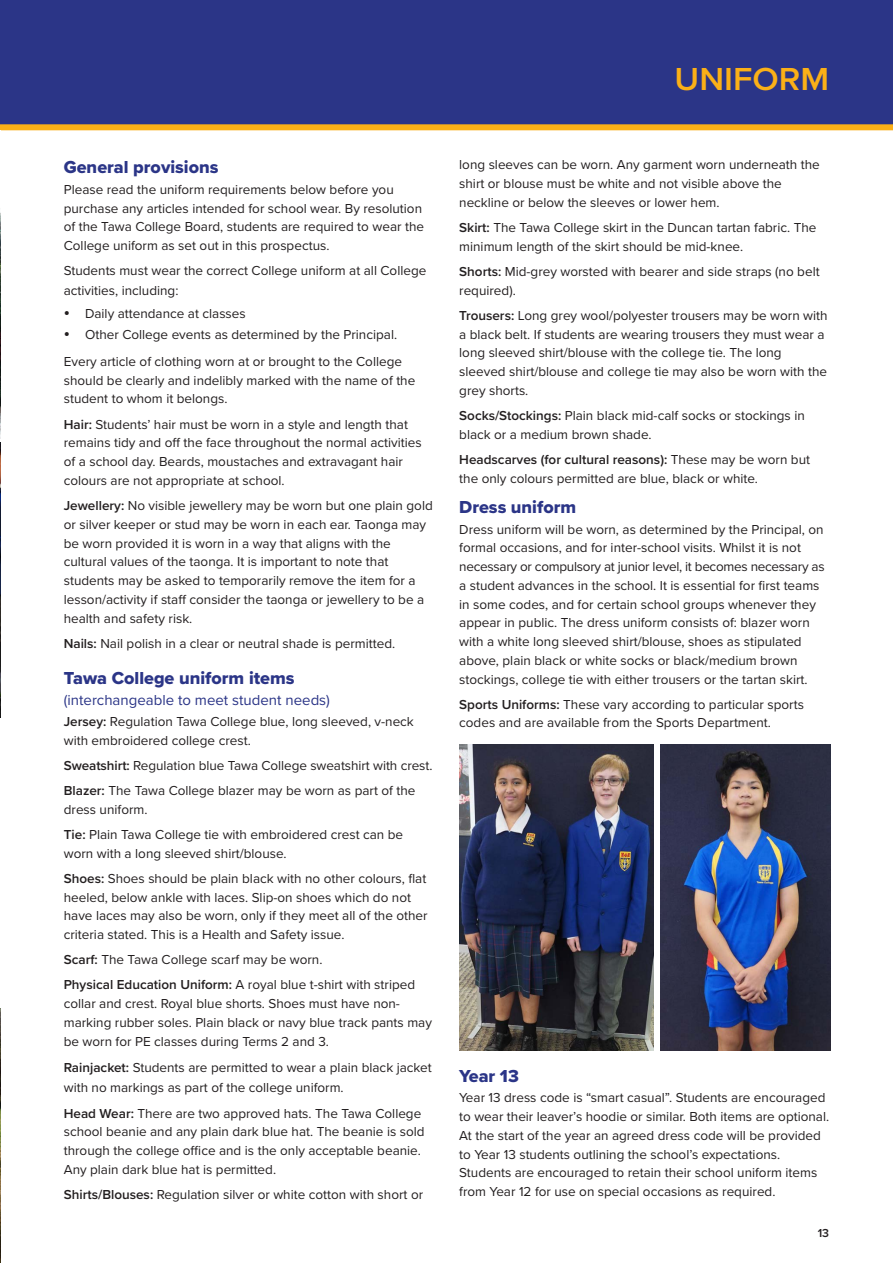
<style>
.page{position:relative;width:893px;height:1263px;background:#fff}
.page>*{position:absolute;margin:0;border:0;box-sizing:border-box;transform-origin:0 0}
.t1{font:600 33px "Proxima Nova";color:#fbb017;scale:1.04 1}
.t2{font:18px "Proxima Nova Extrabld";color:#2b3587}
.t3{font:15px "Proxima Nova";color:#2b3587}
.t4{font:13.5px/18.8px "Proxima Nova";color:#231f20}
.t5{font:600 12px "Proxima Nova";color:#231f20}
.s1{font-weight:600}
</style>
<div class="page">
<div style="left:0;top:0;width:893px;height:126px;background:#2b3587"></div>
<div style="left:0;top:124px;width:893px;height:6px;background:#fbb017"></div>
<img style="left:0;top:1008px;width:1px;height:255px">
<img style="left:0;top:212px;width:1px;height:226px">
<img style="left:0;top:443px;width:1px;height:274px">
<img style="left:459px;top:744px;width:195px;height:306px">
<img style="left:660px;top:744px;width:170px;height:306px">
<h1 class="t1" style="left:674px;top:54px;width:150px">UNIFORM</h1>
<h2 class="t2" style="left:64px;top:153px;width:156px">General provisions</h2>
<p class="t4" style="left:64px;top:179px;width:362px">Please read the uniform requirements below before you purchase any articles intended for school wear. By resolution of the Tawa College Board, students are required to wear the College uniform as set out in this prospectus.</p>
<p class="t4" style="left:64px;top:260px;width:364px;line-height:20.2px">Students must wear the correct College uniform at all College activities, including:</p>
<p class="t4" style="left:85px;top:303px;width:314px;line-height:20.2px">Daily attendance at classes<br>Other College events as determined by the Principal.</p>
<p class="t4" style="left:64px;top:351px;width:353px">Every article of clothing worn at or brought to the College should be clearly and indelibly marked with the name of the student to whom it belongs.</p>
<p class="t4" style="left:64px;top:414px;width:359px"><span class="s1">Hair:</span> Students’ hair must be worn in a style and length that remains tidy and off the face throughout the normal activities of a school day. Beards, moustaches and extravagant hair colours are not appropriate at school.</p>
<p class="t4" style="left:64px;top:495px;width:370px"><span class="s1">Jewellery:</span> No visible jewellery may be worn but one plain gold or silver keeper or stud may be worn in each ear. Taonga may be worn provided it is worn in a way that aligns with the cultural values of the taonga. It is important to note that students may be asked to temporarily remove the item for a lesson/activity if staff consider the taonga or jewellery to be a health and safety risk.</p>
<p class="t4" style="left:64px;top:633px;width:333px"><span class="s1">Nails:</span> Nail polish in a clear or neutral shade is permitted.</p>
<h2 class="t2" style="left:64px;top:665px;width:232px">Tawa College uniform items</h2>
<p class="t3" style="left:64px;top:689px;width:268px">(interchangeable to meet student needs)</p>
<p class="t4" style="left:64px;top:711px;width:352px"><span class="s1">Jersey:</span> Regulation Tawa College blue, long sleeved, v-neck with embroidered college crest.</p>
<p class="t4" style="left:64px;top:752px;width:370px;line-height:25px"><span class="s1">Sweatshirt:</span> Regulation blue Tawa College sweatshirt with crest.<br><span class="s1">Blazer:</span> The Tawa College blazer may be worn as part of the</p>
<p class="t4" style="left:64px;top:796px;width:341px;line-height:25px">dress uniform.<br><span class="s1">Tie:</span> Plain Tawa College tie with embroidered crest can be</p>
<p class="t4" style="left:64px;top:840px;width:364px;line-height:25px">worn with a long sleeved shirt/blouse.<br><span class="s1">Shoes:</span> Shoes should be plain black with no other colours, flat</p>
<p class="t4" style="left:64px;top:887px;width:365px">heeled, below ankle with laces. Slip-on shoes which do not have laces may also be worn, only if they meet all of the other criteria stated. This is a Health and Safety issue.</p>
<p class="t4" style="left:64px;top:946px;width:353px;line-height:25px"><span class="s1">Scarf:</span> The Tawa College scarf may be worn.<br><span class="s1">Physical Education Uniform:</span> A royal blue t-shirt with striped</p>
<p class="t4" style="left:64px;top:993px;width:370px">collar and crest. Royal blue shorts. Shoes must have non&shy;marking rubber soles. Plain black or navy blue track pants may be worn for PE classes during Terms 2 and 3.</p>
<p class="t4" style="left:64px;top:1057px;width:369px;line-height:20.2px"><span class="s1">Rainjacket:</span> Students are permitted to wear a plain black jacket with no markings as part of the college uniform.</p>
<p class="t4" style="left:64px;top:1103px;width:362px"><span class="s1">Head Wear:</span> There are two approved hats. The Tawa College school beanie and any plain dark blue hat. The beanie is sold through the college office and is the only acceptable beanie.<br>Any plain dark blue hat is permitted.</p>
<p class="t4" style="left:64px;top:1184px;width:361px"><span class="s1">Shirts/Blouses:</span> Regulation silver or white cotton with short or</p>
<p class="t4" style="left:459px;top:155px;width:362px">long sleeves can be worn. Any garment worn underneath the shirt or blouse must be white and not visible above the neckline or below the sleeves or lower hem.</p>
<p class="t4" style="left:459px;top:217px;width:359px"><span class="s1">Skirt:</span> The Tawa College skirt in the Duncan tartan fabric. The minimum length of the skirt should be mid-knee.</p>
<p class="t4" style="left:459px;top:261px;width:362px"><span class="s1">Shorts:</span> Mid-grey worsted with bearer and side straps (no belt required).</p>
<p class="t4" style="left:459px;top:305px;width:370px"><span class="s1">Trousers:</span> Long grey wool/polyester trousers may be worn with a black belt. If students are wearing trousers they must wear a long sleeved shirt/blouse with the college tie. The long sleeved shirt/blouse and college tie may also be worn with the grey shorts.</p>
<p class="t4" style="left:459px;top:405px;width:347px"><span class="s1">Socks/Stockings:</span> Plain black mid-calf socks or stockings in black or a medium brown shade.</p>
<p class="t4" style="left:459px;top:449px;width:352px"><span class="s1">Headscarves (for cultural reasons):</span> These may be worn but the only colours permitted are blue, black or white.</p>
<h2 class="t2" style="left:459px;top:493px;width:118px">Dress uniform</h2>
<p class="t4" style="left:459px;top:519px;width:367px">Dress uniform will be worn, as determined by the Principal, on formal occasions, and for inter-school visits. Whilst it is not necessary or compulsory at junior level, it becomes necessary as a student advances in the school. It is essential for first teams in some codes, and for certain school groups whenever they appear in public. The dress uniform consists of: blazer worn with a white long sleeved shirt/blouse, shoes as stipulated above, plain black or white socks or black/medium brown stockings, college tie with either trousers or the tartan skirt.</p>
<p class="t4" style="left:459px;top:694px;width:346px"><span class="s1">Sports Uniforms:</span> These vary according to particular sports codes and are available from the Sports Department.</p>
<h2 class="t2" style="left:459px;top:1062px;width:61px">Year 13</h2>
<p class="t4" style="left:459px;top:1088px;width:371px">Year 13 dress code is “smart casual”. Students are encouraged to wear their leaver’s hoodie or similar. Both items are optional.<br>At the start of the year an agreed dress code will be provided to Year 13 students outlining the school’s expectations.<br>Students are encouraged to retain their school uniform items from Year 12 for use on special occasions as required.</p>
<p class="t5" style="left:818px;top:1224px;width:13px">13</p>
</div>
